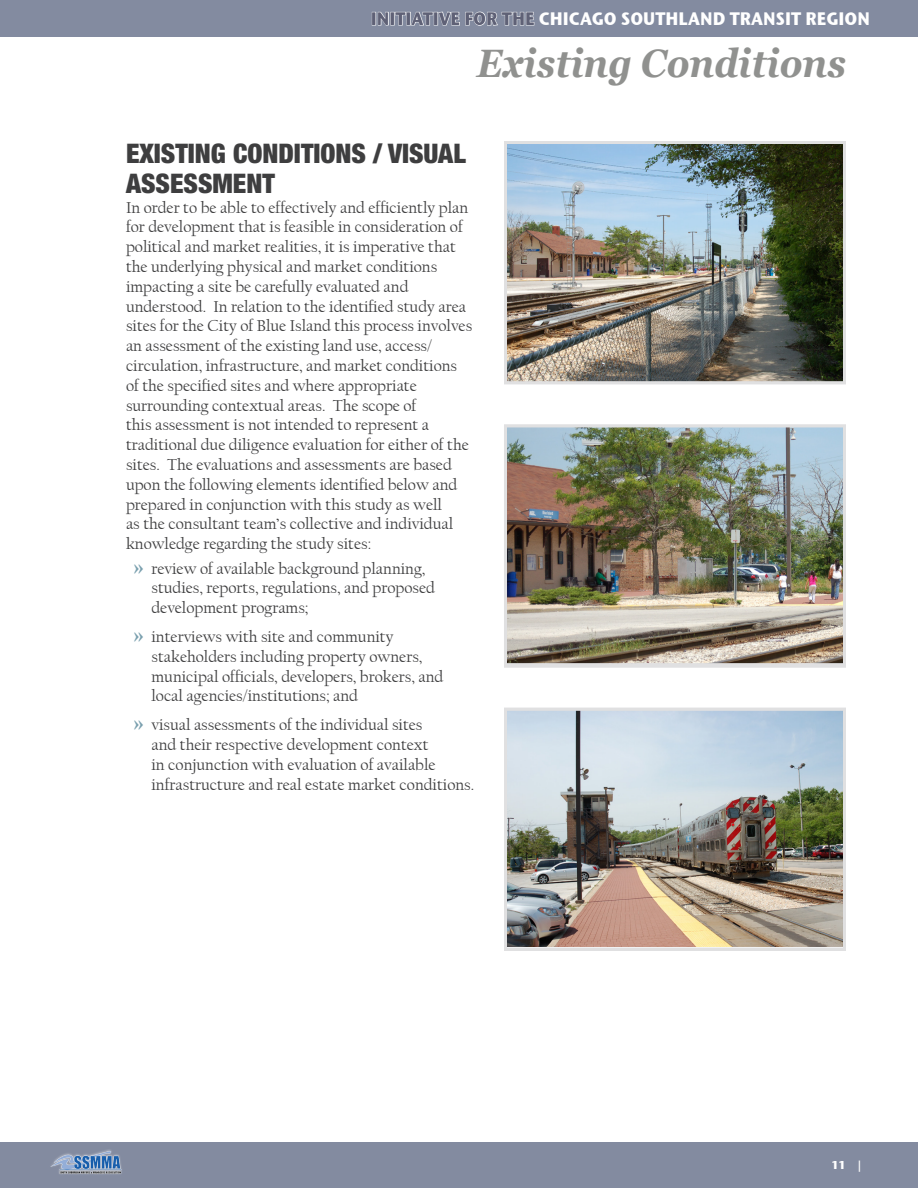
<style>
.page{position:relative;width:918px;height:1188px;background:#fff}
.page>*{position:absolute;margin:0;border:0;box-sizing:border-box;transform-origin:0 0}
.title_chapt_title{font:italic 700 39.6px "Georgia";color:#90918f;scale:.91 1}
.Heading_intro{font:900 condensed 27px/30px "Helvetica Neue";color:#3e3e3f}
.t1{font:18px "Stone Sans ITCTT Bold";color:#fff;scale:.9 1}
.main_text{font:16.5px/19.8px "Californian FB";color:#3e3e3f}
.t2{font:700 11.25px "Stone Sans";color:#fff}
.s1{color:#5f6176}
.s2{font-family:"Adobe Garamond Pro";font-weight:700;font-size:24px;color:#799fae}
</style>
<div class="page">
<div style="left:0;top:1142px;width:918px;height:46px;background:#838ba0"></div>
<img style="left:50px;top:1150px;width:72px;height:24px">
<div style="left:0;top:0;width:918px;height:37px;background:#838ba0"></div>
<div style="left:372px;top:12px;width:4px;height:13px;border:1px solid #fff"></div>
<svg style="left:378px;top:12px;width:11px;height:14px"></svg>
<div style="left:390px;top:12px;width:5px;height:13px;border:1px solid #fff"></div>
<svg style="left:395px;top:11px;width:140px;height:15px"></svg>
<img style="left:508px;top:145px;width:334px;height:235px">
<div style="left:504px;top:141px;width:342px;height:243px;border:3px solid #e0e0e1"></div>
<img style="left:508px;top:712px;width:334px;height:235px">
<div style="left:504px;top:708px;width:342px;height:243px;border:3px solid #e0e0e1"></div>
<img style="left:508px;top:428px;width:334px;height:236px">
<div style="left:504px;top:424px;width:342px;height:244px;border:3px solid #e0e0e1"></div>
<p class="t1" style="left:371px;top:7px;width:556px"><span class="s1">INITIATIVE FOR THE</span> CHICAGO SOUTHLAND TRANSIT REGION</p>
<p class="title_chapt_title" style="left:477px;top:40px;width:407px">Existing Conditions</p>
<p class="Heading_intro" style="left:126px;top:138px;width:341px">EXISTING CONDITIONS / VISUAL<br>ASSESSMENT</p>
<p class="main_text" style="left:126px;top:198px;width:348px">In order to be able to effectively and efficiently plan for development that is feasible in consideration of political and market realities, it is imperative that the underlying physical and market conditions impacting a site be carefully evaluated and understood. In relation to the identified study area sites for the City of Blue Island this process involves an assessment of the existing land use, access/ circulation, infrastructure, and market conditions of the specified sites and where appropriate surrounding contextual areas. The scope of<br>this assessment is not intended to represent a traditional due diligence evaluation for either of the sites. The evaluations and assessments are based upon the following elements identified below and prepared in conjunction with this study as well<br>as the consultant team’s collective and individual knowledge regarding the study sites:</p>
<p class="main_text" style="left:152px;top:558px;width:285px;text-indent:-18px"><span class="s2">»</span> review of available background planning, studies, reports, regulations, and proposed development programs;</p>
<p class="main_text" style="left:152px;top:627px;width:293px;text-indent:-18px"><span class="s2">»</span> interviews with site and community stakeholders including property owners, municipal officials, developers, brokers, and local agencies/institutions; and</p>
<p class="main_text" style="left:152px;top:715px;width:324px;text-indent:-18px"><span class="s2">»</span> visual assessments of the individual sites<br>and their respective development context<br>in conjunction with evaluation of available infrastructure and real estate market conditions.</p>
<p class="t2" style="left:831px;top:1158px;width:32px">11 |</p>
</div>
